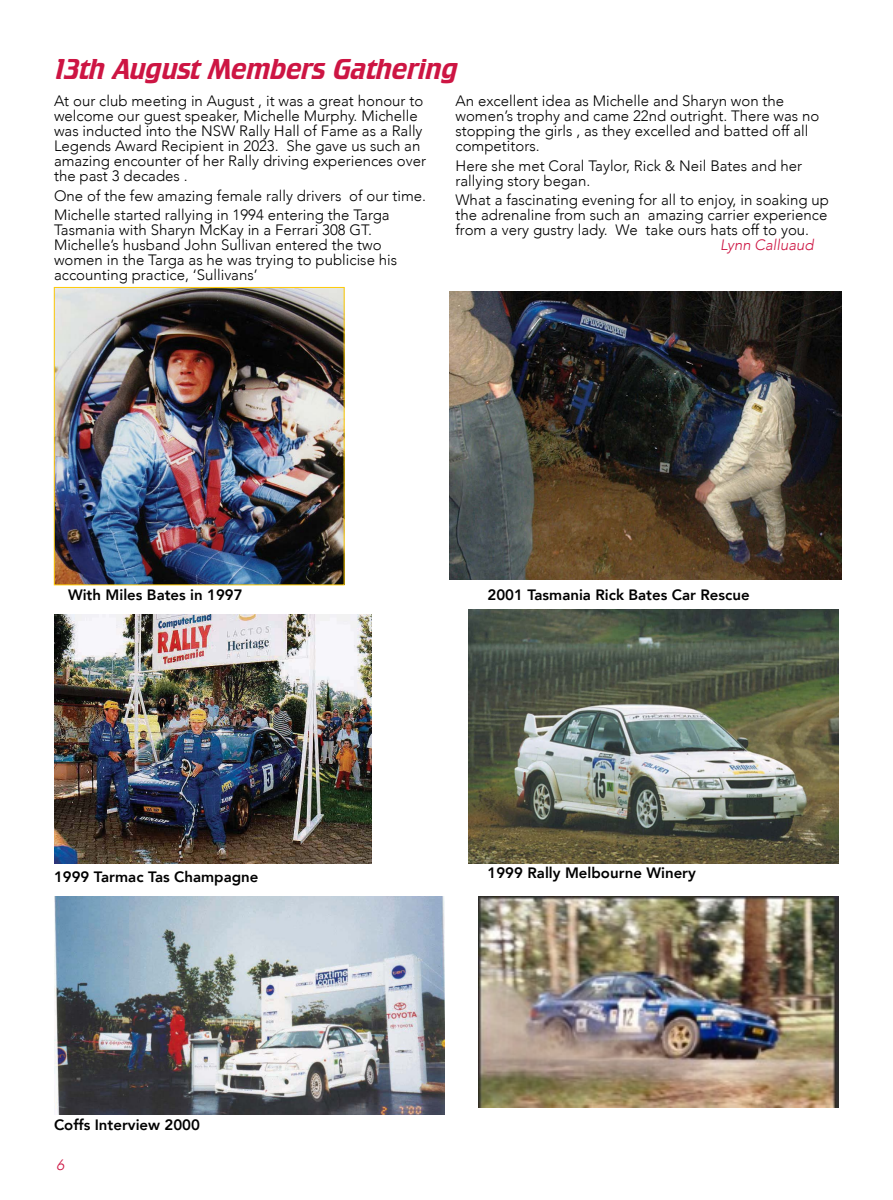
<style>
.page{position:relative;width:893px;height:1200px;background:#fff}
.page>*{position:absolute;margin:0;border:0;box-sizing:border-box;transform-origin:0 0}
.t1{font:italic 30px "Crillee EF";letter-spacing:.005em;color:#cd1543}
.t2{font:300 15px/15px "Avenir";color:#000}
.t3{font:800 15px "Avenir";color:#000}
.t4{font:italic 300 15px "Avenir";color:#cd1543}
</style>
<div class="page">
<img style="left:478px;top:896px;width:361px;height:210px">
<img style="left:56px;top:289px;width:286px;height:294px">
<div style="left:54px;top:287px;width:290px;height:298px;border:1px solid #ffcb05"></div>
<img style="left:54px;top:614px;width:318px;height:248px">
<img style="left:54px;top:896px;width:390px;height:218px">
<img style="left:469px;top:609px;width:370px;height:253px">
<img style="left:449px;top:291px;width:393px;height:288px">
<h1 class="t1" style="left:54px;top:52px;width:405px">13th August Members Gathering</h1>
<p class="t2" style="left:54px;top:94px;width:374px">At our club meeting in August , it was a great honour to welcome our guest speaker, Michelle Murphy. Michelle was inducted into the NSW Rally Hall of Fame as a Rally Legends Award Recipient in 2023. She gave us such an amazing encounter of her Rally driving experiences over the past 3 decades .</p>
<p class="t2" style="left:54px;top:186px;width:374px;line-height:19.2px">One of the few amazing female rally drivers of our time.<br>Michelle started rallying in 1994 entering the Targa</p>
<p class="t2" style="left:54px;top:222px;width:345px">Tasmania with Sharyn McKay in a Ferrari 308 GT.<br>Michelle’s husband John Sullivan entered the two women in the Targa as he was trying to publicise his accounting practice, ‘Sullivans’</p>
<p class="t2" style="left:455px;top:94px;width:365px">An excellent idea as Michelle and Sharyn won the women’s trophy and came 22nd outright. There was no stopping the girls , as they excelled and batted off all competitors.</p>
<p class="t2" style="left:455px;top:158px;width:348px">Here she met Coral Taylor, Rick &amp; Neil Bates and her rallying story began.</p>
<p class="t2" style="left:455px;top:192px;width:375px;text-align:justify">What a fascinating evening for all to enjoy, in soaking up the adrenaline from such an amazing carrier experience from a very gustry lady. We take ours hats off to you.</p>
<p class="t4" style="left:720px;top:236px;width:95px">Lynn Calluaud</p>
<p class="t3" style="left:68px;top:583px;width:176px">With Miles Bates in 1997</p>
<p class="t3" style="left:54px;top:864px;width:206px">1999 Tarmac Tas Champagne</p>
<p class="t3" style="left:54px;top:1112px;width:148px">Coffs Interview 2000</p>
<p class="t4" style="left:57px;top:1155px;width:9px">6</p>
<p class="t3" style="left:487px;top:583px;width:264px">2001 Tasmania Rick Bates Car Rescue</p>
<p class="t3" style="left:487px;top:861px;width:210px">1999 Rally Melbourne Winery</p>
</div>
